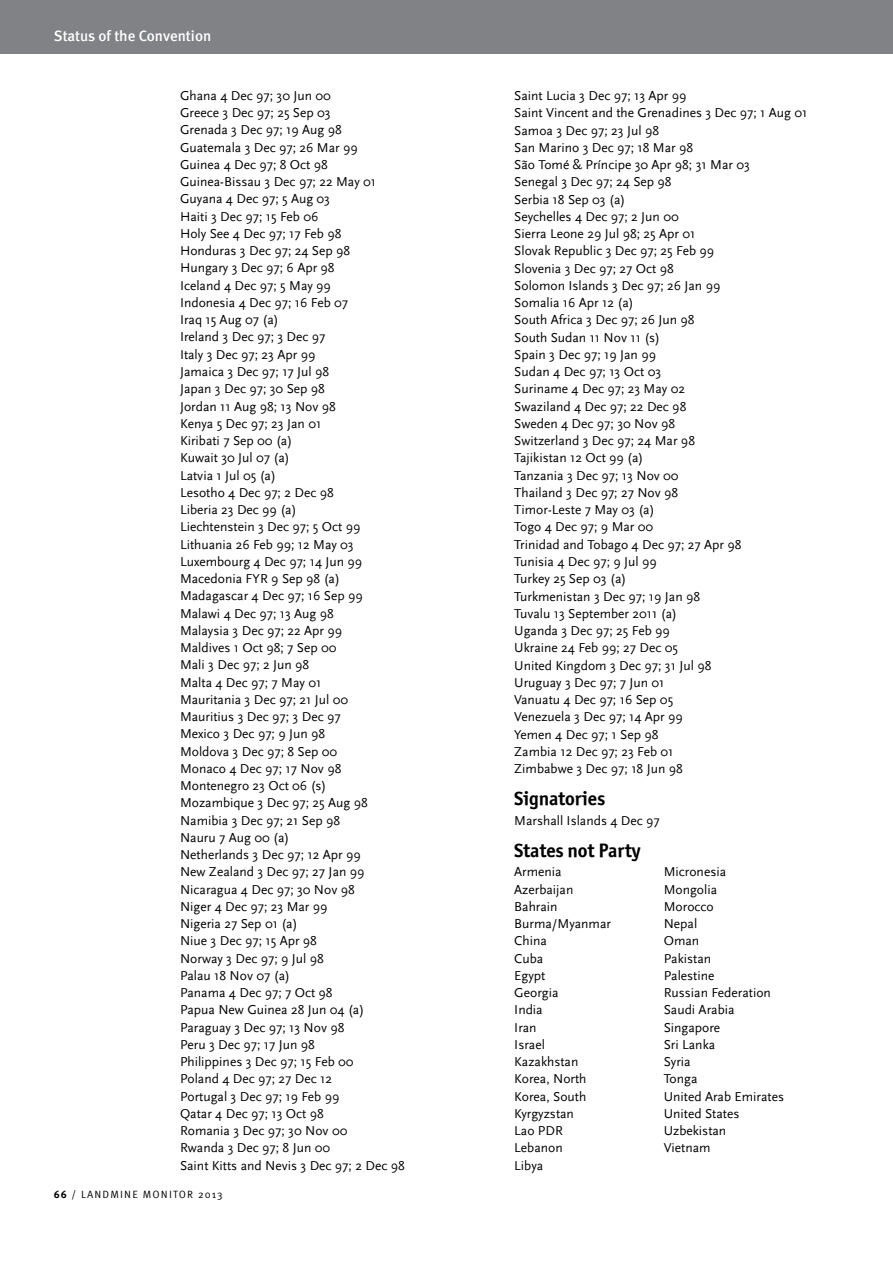
<style>
.page{position:relative;width:893px;height:1263px;background:#fff}
.page>*{position:absolute;margin:0;border:0;box-sizing:border-box;transform-origin:0 0}
.t1{font:19.5px "Officina Sans ITCTT Bold";letter-spacing:-.01em;color:#000}
.t2{font:500 15px "Meta";color:#fff}
.t3{font:13.5px/17.2px "Scala Sans";color:#000}
.t4{font:10.5px "Meta Normal Caps";letter-spacing:.11em;color:#000}
.s1{font-family:"Meta";font-weight:700}
</style>
<div class="page">
<div style="left:0;top:0;width:893px;height:54px;background:#808285"></div>
<p class="t2" style="left:54px;top:27px;width:159px">Status of the Convention</p>
<p class="t3" style="left:180px;top:87px;width:226px">Ghana 4 Dec 97; 30 Jun 00<br>Greece 3 Dec 97; 25 Sep 03<br>Grenada 3 Dec 97; 19 Aug 98<br>Guatemala 3 Dec 97; 26 Mar 99<br>Guinea 4 Dec 97; 8 Oct 98<br>Guinea-Bissau 3 Dec 97; 22 May 01<br>Guyana 4 Dec 97; 5 Aug 03<br>Haiti 3 Dec 97; 15 Feb 06<br>Holy See 4 Dec 97; 17 Feb 98<br>Honduras 3 Dec 97; 24 Sep 98<br>Hungary 3 Dec 97; 6 Apr 98<br>Iceland 4 Dec 97; 5 May 99<br>Indonesia 4 Dec 97; 16 Feb 07<br>Iraq 15 Aug 07 (a)<br>Ireland 3 Dec 97; 3 Dec 97<br>Italy 3 Dec 97; 23 Apr 99<br>Jamaica 3 Dec 97; 17 Jul 98<br>Japan 3 Dec 97; 30 Sep 98<br>Jordan 11 Aug 98; 13 Nov 98<br>Kenya 5 Dec 97; 23 Jan 01<br>Kiribati 7 Sep 00 (a)<br>Kuwait 30 Jul 07 (a)<br>Latvia 1 Jul 05 (a)<br>Lesotho 4 Dec 97; 2 Dec 98<br>Liberia 23 Dec 99 (a)<br>Liechtenstein 3 Dec 97; 5 Oct 99<br>Lithuania 26 Feb 99; 12 May 03<br>Luxembourg 4 Dec 97; 14 Jun 99<br>Macedonia FYR 9 Sep 98 (a)<br>Madagascar 4 Dec 97; 16 Sep 99<br>Malawi 4 Dec 97; 13 Aug 98<br>Malaysia 3 Dec 97; 22 Apr 99<br>Maldives 1 Oct 98; 7 Sep 00<br>Mali 3 Dec 97; 2 Jun 98<br>Malta 4 Dec 97; 7 May 01<br>Mauritania 3 Dec 97; 21 Jul 00<br>Mauritius 3 Dec 97; 3 Dec 97<br>Mexico 3 Dec 97; 9 Jun 98<br>Moldova 3 Dec 97; 8 Sep 00<br>Monaco 4 Dec 97; 17 Nov 98<br>Montenegro 23 Oct 06 (s)<br>Mozambique 3 Dec 97; 25 Aug 98<br>Namibia 3 Dec 97; 21 Sep 98<br>Nauru 7 Aug 00 (a)<br>Netherlands 3 Dec 97; 12 Apr 99<br>New Zealand 3 Dec 97; 27 Jan 99<br>Nicaragua 4 Dec 97; 30 Nov 98<br>Niger 4 Dec 97; 23 Mar 99<br>Nigeria 27 Sep 01 (a)<br>Niue 3 Dec 97; 15 Apr 98<br>Norway 3 Dec 97; 9 Jul 98<br>Palau 18 Nov 07 (a)<br>Panama 4 Dec 97; 7 Oct 98<br>Papua New Guinea 28 Jun 04 (a)<br>Paraguay 3 Dec 97; 13 Nov 98<br>Peru 3 Dec 97; 17 Jun 98<br>Philippines 3 Dec 97; 15 Feb 00<br>Poland 4 Dec 97; 27 Dec 12<br>Portugal 3 Dec 97; 19 Feb 99<br>Qatar 4 Dec 97; 13 Oct 98<br>Romania 3 Dec 97; 30 Nov 00<br>Rwanda 3 Dec 97; 8 Jun 00<br>Saint Kitts and Nevis 3 Dec 97; 2 Dec 98</p>
<p class="t3" style="left:514px;top:87px;width:295px">Saint Lucia 3 Dec 97; 13 Apr 99<br>Saint Vincent and the Grenadines 3 Dec 97; 1 Aug 01<br>Samoa 3 Dec 97; 23 Jul 98<br>San Marino 3 Dec 97; 18 Mar 98<br>São Tomé &amp; Príncipe 30 Apr 98; 31 Mar 03<br>Senegal 3 Dec 97; 24 Sep 98<br>Serbia 18 Sep 03 (a)<br>Seychelles 4 Dec 97; 2 Jun 00<br>Sierra Leone 29 Jul 98; 25 Apr 01<br>Slovak Republic 3 Dec 97; 25 Feb 99<br>Slovenia 3 Dec 97; 27 Oct 98<br>Solomon Islands 3 Dec 97; 26 Jan 99<br>Somalia 16 Apr 12 (a)<br>South Africa 3 Dec 97; 26 Jun 98<br>South Sudan 11 Nov 11 (s)<br>Spain 3 Dec 97; 19 Jan 99<br>Sudan 4 Dec 97; 13 Oct 03<br>Suriname 4 Dec 97; 23 May 02<br>Swaziland 4 Dec 97; 22 Dec 98<br>Sweden 4 Dec 97; 30 Nov 98<br>Switzerland 3 Dec 97; 24 Mar 98<br>Tajikistan 12 Oct 99 (a)<br>Tanzania 3 Dec 97; 13 Nov 00<br>Thailand 3 Dec 97; 27 Nov 98<br>Timor-Leste 7 May 03 (a)<br>Togo 4 Dec 97; 9 Mar 00<br>Trinidad and Tobago 4 Dec 97; 27 Apr 98<br>Tunisia 4 Dec 97; 9 Jul 99<br>Turkey 25 Sep 03 (a)<br>Turkmenistan 3 Dec 97; 19 Jan 98<br>Tuvalu 13 September 2011 (a)<br>Uganda 3 Dec 97; 25 Feb 99<br>Ukraine 24 Feb 99; 27 Dec 05<br>United Kingdom 3 Dec 97; 31 Jul 98<br>Uruguay 3 Dec 97; 7 Jun 01<br>Vanuatu 4 Dec 97; 16 Sep 05<br>Venezuela 3 Dec 97; 14 Apr 99<br>Yemen 4 Dec 97; 1 Sep 98<br>Zambia 12 Dec 97; 23 Feb 01<br>Zimbabwe 3 Dec 97; 18 Jun 98</p>
<h1 class="t1" style="left:514px;top:786px;width:93px">Signatories</h1>
<p class="t3" style="left:514px;top:812px;width:147px">Marshall Islands 4 Dec 97</p>
<h1 class="t1" style="left:514px;top:838px;width:128px">States not Party</h1>
<p class="t3" style="left:514px;top:863px;width:98px">Armenia<br>Azerbaijan<br>Bahrain<br>Burma/Myanmar<br>China<br>Cuba<br>Egypt<br>Georgia<br>India<br>Iran<br>Israel<br>Kazakhstan<br>Korea, North<br>Korea, South<br>Kyrgyzstan<br>Lao PDR<br>Lebanon<br>Libya</p>
<p class="t3" style="left:664px;top:863px;width:122px">Micronesia<br>Mongolia<br>Morocco<br>Nepal<br>Oman<br>Pakistan<br>Palestine<br>Russian Federation<br>Saudi Arabia<br>Singapore<br>Sri Lanka<br>Syria<br>Tonga<br>United Arab Emirates<br>United States<br>Uzbekistan<br>Vietnam</p>
<p class="t4" style="left:54px;top:1188px;width:171px"><span class="s1">66</span> / LANDMINE MONITOR 2013</p>
</div>
